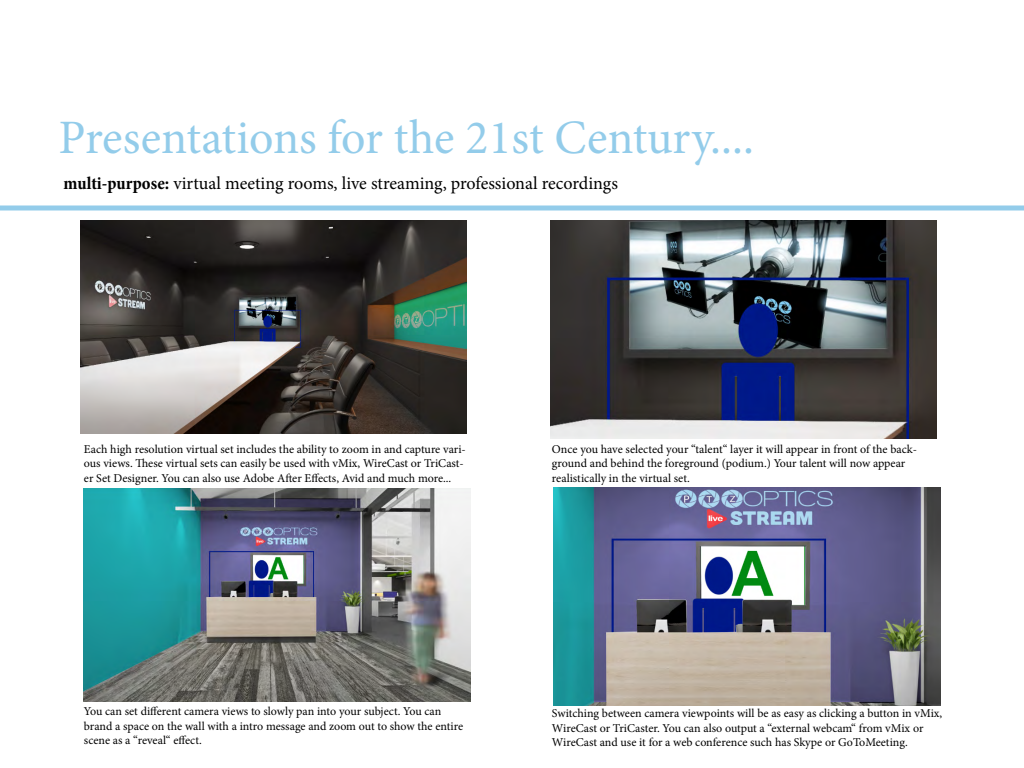
<style>
.page{position:relative;width:1024px;height:768px;background:#fff}
.page>*{position:absolute;margin:0;border:0;box-sizing:border-box;transform-origin:0 0}
.t1{font:48px "Minion Pro";color:#93ccea}
.t2{font:18.2px "Minion Pro";color:#000}
.t3{font:12px/14.4px "Minion Pro";color:#000}
.s1{font-weight:700;font-stretch:condensed}
</style>
<div class="page">
<hr style="left:0;top:206px;width:1024px;height:4px;background:#93ccea">
<img style="left:80px;top:220px;width:387px;height:214px">
<img style="left:550px;top:220px;width:387px;height:218px">
<img style="left:84px;top:488px;width:387px;height:214px">
<img style="left:554px;top:487px;width:387px;height:218px">
<p class="t1" style="left:58px;top:106px;width:697px">Presentations for the 21st Century....</p>
<p class="t2" style="left:64px;top:171px;width:556px"><span class="s1">multi-purpose:</span> virtual meeting rooms, live streaming, professional recordings</p>
<p class="t3" style="left:84px;top:442px;width:383px">Each high resolution virtual set includes the ability to zoom in and capture vari&shy;ous views. These virtual sets can easily be used with vMix, WireCast or TriCast&shy;er Set Designer. You can also use Adobe After Effects, Avid and much more...</p>
<p class="t3" style="left:552px;top:442px;width:367px">Once you have selected your “talent“ layer it will appear in front of the back&shy;ground and behind the foreground (podium.) Your talent will now appear realistically in the virtual set.</p>
<p class="t3" style="left:84px;top:704px;width:381px">You can set different camera views to slowly pan into your subject. You can brand a space on the wall with a intro message and zoom out to show the entire scene as a “reveal“ effect.</p>
<p class="t3" style="left:552px;top:706px;width:392px">Switching between camera viewpoints will be as easy as clicking a button in vMix,<br>WireCast or TriCaster. You can also output a “external webcam“ from vMix or<br>WireCast and use it for a web conference such has Skype or GoToMeeting.</p>
</div>
